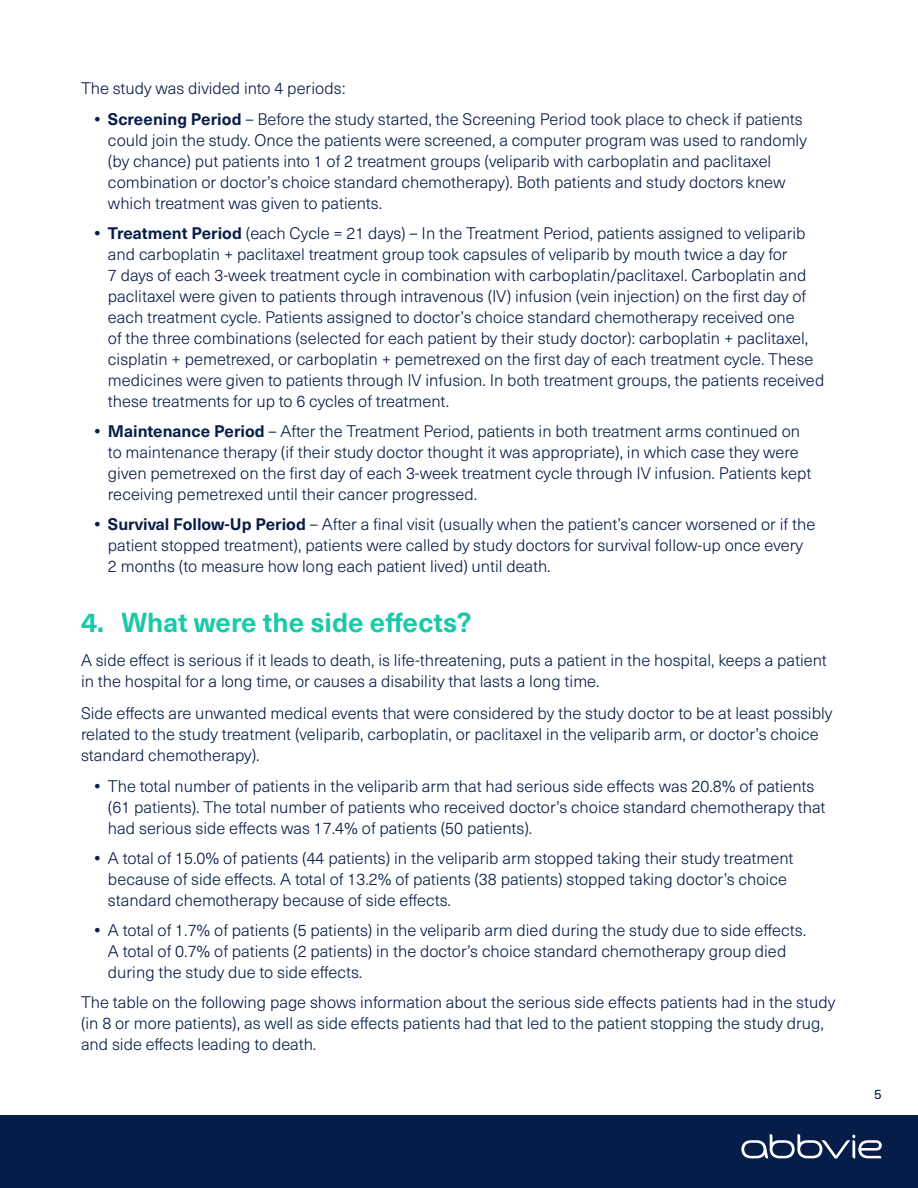
<style>
.page{position:relative;width:918px;height:1188px;background:#fff}
.page>*{position:absolute;margin:0;border:0;box-sizing:border-box;transform-origin:0 0}
.t1{font:700 27px "Neue Haas Unica Pro";color:#1ac9a8}
.t2{font:300 16.5px/21px "Neue Haas Unica Pro";color:#071d49}
.t3{font:13.5px "Neue Haas Unica Pro";color:#071d49}
.s1{font-weight:700}
</style>
<div class="page">
<div style="left:0;top:1115px;width:918px;height:73px;background:#071d49"></div>
<svg style="left:741px;top:1134px;width:141px;height:25px"></svg>
<p class="t2" style="left:81px;top:78px;width:266px">The study was divided into 4 periods:</p>
<p class="t2" style="left:108px;top:109px;width:700px;text-indent:-13px"><span class="s1">• Screening Period</span> – Before the study started, the Screening Period took place to check if patients could join the study. Once the patients were screened, a computer program was used to randomly (by chance) put patients into 1 of 2 treatment groups (veliparib with carboplatin and paclitaxel combination or doctor’s choice standard chemotherapy). Both patients and study doctors knew which treatment was given to patients.</p>
<p class="t2" style="left:108px;top:223px;width:718px;text-indent:-13px"><span class="s1">• Treatment Period</span> (each Cycle = 21 days) – In the Treatment Period, patients assigned to veliparib and carboplatin + paclitaxel treatment group took capsules of veliparib by mouth twice a day for<br>7 days of each 3-week treatment cycle in combination with carboplatin/paclitaxel. Carboplatin and paclitaxel were given to patients through intravenous (IV) infusion (vein injection) on the first day of each treatment cycle. Patients assigned to doctor’s choice standard chemotherapy received one<br>of the three combinations (selected for each patient by their study doctor): carboplatin + paclitaxel, cisplatin + pemetrexed, or carboplatin + pemetrexed on the first day of each treatment cycle. These medicines were given to patients through IV infusion. In both treatment groups, the patients received these treatments for up to 6 cycles of treatment.</p>
<p class="t2" style="left:108px;top:421px;width:705px;text-indent:-13px"><span class="s1">• Maintenance Period</span> – After the Treatment Period, patients in both treatment arms continued on to maintenance therapy (if their study doctor thought it was appropriate), in which case they were given pemetrexed on the first day of each 3-week treatment cycle through IV infusion. Patients kept receiving pemetrexed until their cancer progressed.</p>
<p class="t2" style="left:108px;top:514px;width:709px;text-indent:-13px"><span class="s1">• Survival Follow-Up Period</span> – After a final visit (usually when the patient’s cancer worsened or if the patient stopped treatment), patients were called by study doctors for survival follow-up once every<br>2 months (to measure how long each patient lived) until death.</p>
<h1 class="t1" style="left:81px;top:605px;width:392px">4. What were the side effects?</h1>
<p class="t2" style="left:81px;top:650px;width:747px">A side effect is serious if it leads to death, is life-threatening, puts a patient in the hospital, keeps a patient in the hospital for a long time, or causes a disability that lasts a long time.</p>
<p class="t2" style="left:81px;top:702px;width:753px">Side effects are unwanted medical events that were considered by the study doctor to be at least possibly related to the study treatment (veliparib, carboplatin, or paclitaxel in the veliparib arm, or doctor’s choice standard chemotherapy).</p>
<p class="t2" style="left:108px;top:776px;width:719px;text-indent:-13px"><span class="s1">•</span> The total number of patients in the veliparib arm that had serious side effects was 20.8% of patients (61 patients). The total number of patients who received doctor’s choice standard chemotherapy that had serious side effects was 17.4% of patients (50 patients).</p>
<p class="t2" style="left:108px;top:848px;width:687px;text-indent:-13px"><span class="s1">•</span> A total of 15.0% of patients (44 patients) in the veliparib arm stopped taking their study treatment because of side effects. A total of 13.2% of patients (38 patients) stopped taking doctor’s choice standard chemotherapy because of side effects.</p>
<p class="t2" style="left:108px;top:920px;width:700px;text-indent:-13px"><span class="s1">•</span> A total of 1.7% of patients (5 patients) in the veliparib arm died during the study due to side effects.<br>A total of 0.7% of patients (2 patients) in the doctor’s choice standard chemotherapy group died during the study due to side effects.</p>
<p class="t2" style="left:81px;top:992px;width:756px">The table on the following page shows information about the serious side effects patients had in the study (in 8 or more patients), as well as side effects patients had that led to the patient stopping the study drug, and side effects leading to death.</p>
<p class="t3" style="left:874px;top:1086px;width:9px">5</p>
</div>
